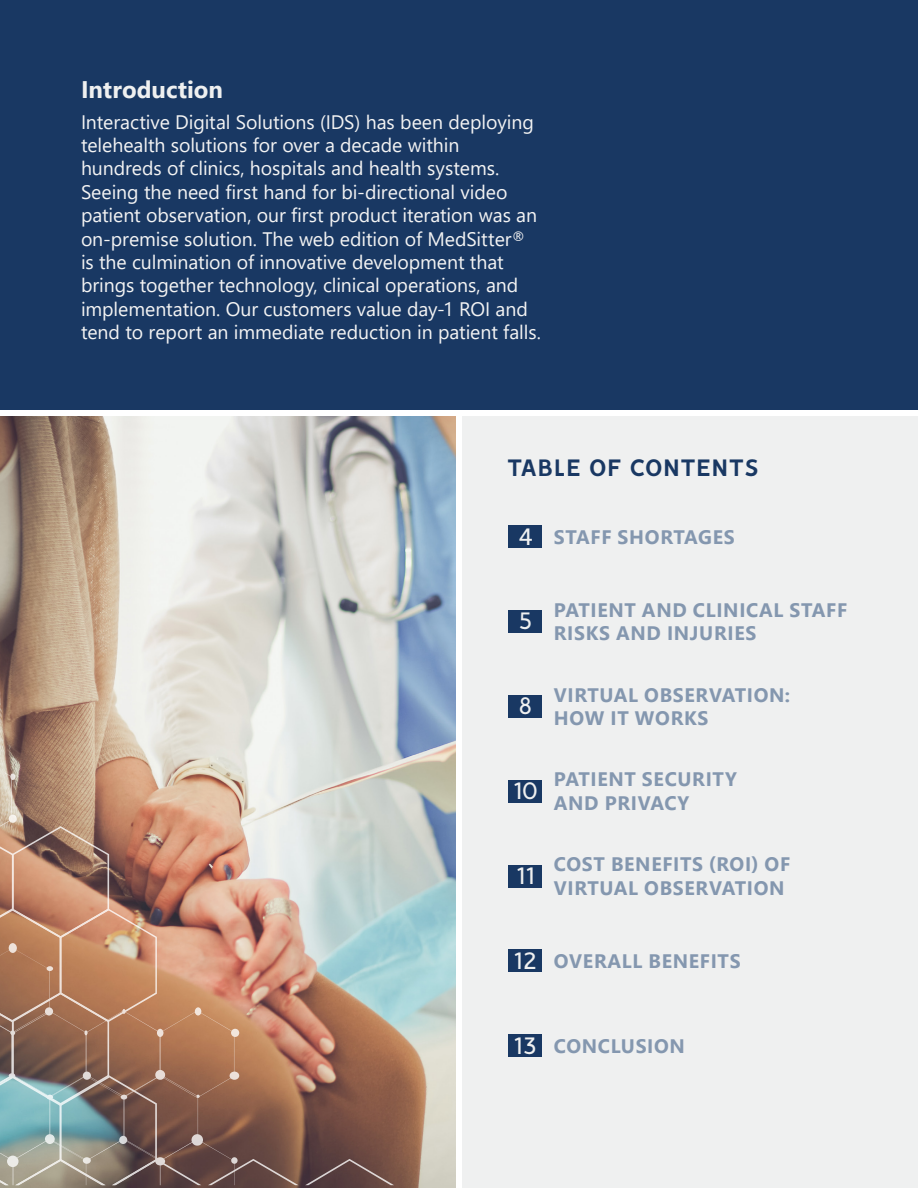
<style>
.page{position:relative;width:918px;height:1188px;background:#fff}
.page>*{position:absolute;margin:0;border:0;box-sizing:border-box;transform-origin:0 0}
.Heading_2{font:700 27px "Vision";color:#193863}
.Pulled_Quotes{font:27px "Vision";color:#eff0f0}
.Heading_2-2{font:700 24px "Segoe UI";color:#eff0f0}
.Body{font:19.5px/23.4px "Segoe UI";letter-spacing:-.005em;color:#f3f3f3}
.Heading_3{font:700 19.5px/23.4px "Segoe UI";letter-spacing:.035em;color:#8497af}
</style>
<div class="page">
<div style="left:462px;top:416px;width:456px;height:772px;background:#eff0f0"></div>
<div style="left:0;top:0;width:918px;height:410px;background:#193863"></div>
<img style="left:0;top:416px;width:456px;height:772px">
<svg style="left:305px;top:1159px;width:89px;height:26px;background:#654a49"></svg>
<img style="left:0;top:773px;width:299px;height:412px">
<div style="left:7px;top:1156px;width:12px;height:11px;background:#ecebe7;border-radius:50%"></div>
<div style="left:83px;top:1157px;width:8px;height:7px;background:#eae8e4;border-radius:50%"></div>
<div style="left:119px;top:1136px;width:8px;height:8px;background:#d7d8da;border-radius:50%"></div>
<div style="left:155px;top:1157px;width:10px;height:8px;background:#e1d9d7;border-radius:50%"></div>
<div style="left:509px;top:526px;width:33px;height:22px;background:#193863"></div>
<div style="left:509px;top:611px;width:33px;height:22px;background:#193863"></div>
<div style="left:509px;top:695px;width:33px;height:22px;background:#193863"></div>
<div style="left:509px;top:780px;width:33px;height:22px;background:#193863"></div>
<div style="left:509px;top:865px;width:33px;height:22px;background:#193863"></div>
<div style="left:509px;top:950px;width:33px;height:22px;background:#193863"></div>
<div style="left:509px;top:1035px;width:33px;height:22px;background:#193863"></div>
<p class="Heading_2-2" style="left:81px;top:67px;width:144px">Introduction</p>
<p class="Body" style="left:81px;top:108px;width:461px">Interactive Digital Solutions (IDS) has been deploying telehealth solutions for over a decade within hundreds of clinics, hospitals and health systems.<br>Seeing the need first hand for bi-directional video patient observation, our first product iteration was an on-premise solution. The web edition of MedSitter<sup>® </sup>is the culmination of innovative development that brings together technology, clinical operations, and implementation. Our customers value day-1 ROI and tend to report an immediate reduction in patient falls.</p>
<p class="Heading_2" style="left:507px;top:452px;width:254px">TABLE OF CONTENTS</p>
<p class="Pulled_Quotes" style="left:518px;top:521px;width:17px">4</p>
<p class="Heading_3" style="left:554px;top:524px;width:183px">STAFF SHORTAGES</p>
<p class="Pulled_Quotes" style="left:518px;top:605px;width:16px">5</p>
<p class="Heading_3" style="left:554px;top:597px;width:295px">PATIENT AND CLINICAL STAFF<br>RISKS AND INJURIES</p>
<p class="Pulled_Quotes" style="left:518px;top:690px;width:16px">8</p>
<p class="Heading_3" style="left:554px;top:681px;width:238px">VIRTUAL OBSERVATION:<br>HOW IT WORKS</p>
<p class="Pulled_Quotes" style="left:513px;top:775px;width:26px">10</p>
<p class="Heading_3" style="left:554px;top:766px;width:185px">PATIENT SECURITY<br>AND PRIVACY</p>
<p class="Pulled_Quotes" style="left:516px;top:860px;width:20px">11</p>
<p class="Heading_3" style="left:554px;top:851px;width:238px">COST BENEFITS (ROI) OF<br>VIRTUAL OBSERVATION</p>
<p class="Pulled_Quotes" style="left:514px;top:945px;width:25px">12</p>
<p class="Heading_3" style="left:554px;top:948px;width:188px">OVERALL BENEFITS</p>
<p class="Pulled_Quotes" style="left:514px;top:1029px;width:25px">13</p>
<p class="Heading_3" style="left:554px;top:1033px;width:133px">CONCLUSION</p>
</div>
